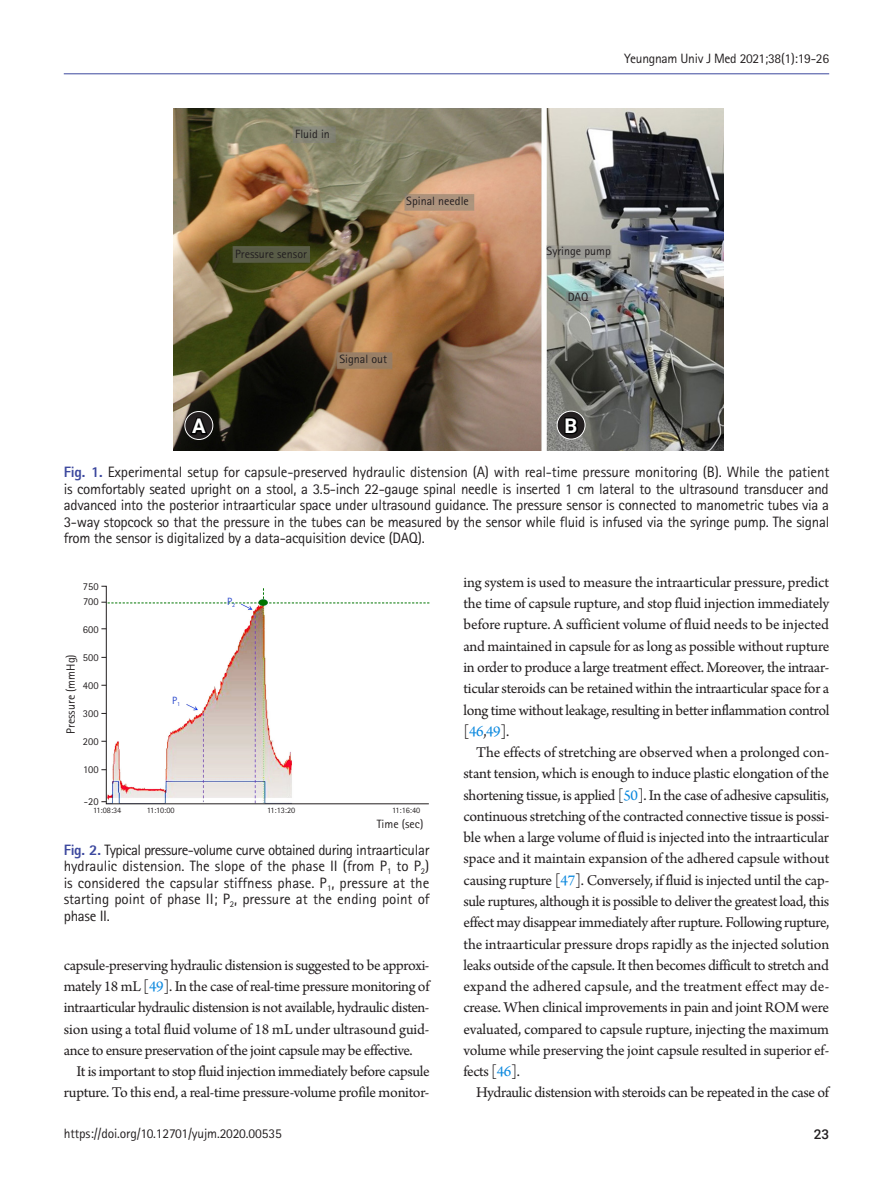
<style>
.page{position:relative;width:893px;height:1191px;background:#fff}
.page>*{position:absolute;margin:0;border:0;box-sizing:border-box;transform-origin:0 0}
.t1{font:700 20.25px "Roboto";color:#fff}
.body{font:15.75px/21.3px "Arno Pro";letter-spacing:-.025em;color:#231f20;text-align:justify}
.fig-caption{font:15px/16.5px "Rotis Sans Serif Std";letter-spacing:-.02em;color:#231f20;text-align:justify}
.t2{font:13.5px "Rotis Sans Serif Std";letter-spacing:-.02em;color:#231f20}
.t3{font:500 13.5px "Roboto";color:#231f20}
.t4{font:12px "Rotis Sans Serif Std";color:#231f20}
.t5{font:10.5px "Rotis Sans Serif Std";color:#231f20}
.t6{font:10.5px "Rotis Sans Serif Std";color:#2c4acc}
.t7{font:8.25px "Rotis Sans Serif Std";color:#231f20}
.s1{font-weight:800;color:#3c489e}
.s2{color:#0b88de}
</style>
<div class="page">
<img style="left:173px;top:108px;width:551px;height:343px">
<svg style="left:557px;top:411px;width:28px;height:28px"></svg>
<div style="left:557px;top:411px;width:29px;height:28px;border:1px solid #fff;border-radius:50%"></div>
<svg style="left:563px;top:415px;width:17px;height:21px"></svg>
<svg style="left:185px;top:411px;width:28px;height:28px"></svg>
<div style="left:184px;top:411px;width:29px;height:29px;border:1px solid #fff;border-radius:50%"></div>
<svg style="left:188px;top:416px;width:22px;height:21px"></svg>
<svg style="left:101px;top:585px;width:329px;height:219px"></svg>
<svg style="left:101px;top:588px;width:328px;height:15px"></svg>
<hr style="left:64px;top:73px;width:765px;height:1px;background:#3c489e">
<p class="t2" style="left:624px;top:51px;width:207px">Yeungnam Univ J Med 2021;38(1):19-26</p>
<p class="t4" style="left:295px;top:127px;width:36px">Fluid in</p>
<p class="t4" style="left:235px;top:247px;width:73px">Pressure sensor</p>
<p class="t4" style="left:406px;top:194px;width:64px">Spinal needle</p>
<p class="t4" style="left:339px;top:352px;width:49px">Signal out</p>
<p class="t4" style="left:547px;top:243px;width:66px">Syringe pump</p>
<p class="t4" style="left:568px;top:290px;width:22px">DAQ</p>
<p class="t1" style="left:192px;top:412px;width:15px">A</p>
<p class="t1" style="left:565px;top:411px;width:14px">B</p>
<p class="fig-caption" style="left:64px;top:464px;width:767px"><span class="s1">Fig. 1.</span> Experimental setup for capsule-preserved hydraulic distension (A) with real-time pressure monitoring (B). While the patient is comfortably seated upright on a stool, a 3.5-inch 22-gauge spinal needle is inserted 1 cm lateral to the ultrasound transducer and advanced into the posterior intraarticular space under ultrasound guidance. The pressure sensor is connected to manometric tubes via a 3-way stopcock so that the pressure in the tubes can be measured by the sensor while fluid is infused via the syringe pump. The signal from the sensor is digitalized by a data-acquisition device (DAQ).</p>
<p class="t5" style="left:83px;top:580px;width:17px">750</p>
<p class="t5" style="left:83px;top:595px;width:17px">700</p>
<p class="t5" style="left:83px;top:623px;width:17px">600</p>
<p class="t5" style="left:83px;top:651px;width:17px">500</p>
<p class="t5" style="left:83px;top:679px;width:17px">400</p>
<p class="t5" style="left:83px;top:707px;width:17px">300</p>
<p class="t5" style="left:83px;top:735px;width:17px">200</p>
<p class="t5" style="left:83px;top:763px;width:17px">100</p>
<p class="t4" style="left:64px;top:734px;width:81px;rotate:-90deg">Pressure (mmHg)</p>
<p class="t5" style="left:84px;top:795px;width:16px">-20</p>
<p class="t7" style="left:93px;top:805px;width:30px">11:08:34</p>
<p class="t6" style="left:172px;top:694px;width:10px">P<sub>1</sub></p>
<p class="t6" style="left:227px;top:595px;width:10px">P<sub>2</sub></p>
<p class="t7" style="left:147px;top:805px;width:29px">11:10:00</p>
<p class="t7" style="left:267px;top:805px;width:30px">11:13:20</p>
<p class="t7" style="left:392px;top:805px;width:30px">11:16:40</p>
<p class="t4" style="left:377px;top:817px;width:48px">Time (sec)</p>
<p class="fig-caption" style="left:64px;top:841px;width:367px"><span class="s1">Fig. 2.</span> Typical pressure-volume curve obtained during intraarticular hydraulic distension. The slope of the phase II (from P<sub>1</sub> to P<sub>2</sub>) is considered the capsular stiffness phase. P<sub>1</sub>, pressure at the starting point of phase II; P<sub>2</sub>, pressure at the ending point of phase II.</p>
<p class="body" style="left:64px;top:955px;width:367px">capsule-preserving hydraulic distension is suggested to be approxi&shy;mately 18 mL [<span class="s2">49</span>]. In the case of real-time pressure monitoring of intraarticular hydraulic distension is not available, hydraulic disten&shy;sion using a total fluid volume of 18 mL under ultrasound guid&shy;ance to ensure preservation of the joint capsule may be effective.</p>
<p class="body" style="left:64px;top:1061px;width:367px;text-align:right">It is important to stop fluid injection immediately before capsule rupture. To this end, a real-time pressure-volume profile monitor-</p>
<p class="body" style="left:463px;top:572px;width:367px">ing system is used to measure the intraarticular pressure, predict the time of capsule rupture, and stop fluid injection immediately before rupture. A sufficient volume of fluid needs to be injected and maintained in capsule for as long as possible without rupture in order to produce a large treatment effect. Moreover, the intraar&shy;ticular steroids can be retained within the intraarticular space for a long time without leakage, resulting in better inflammation control [<span class="s2">46</span>,<span class="s2">49</span>].</p>
<p class="body" style="left:463px;top:742px;width:367px;text-indent:13px">The effects of stretching are observed when a prolonged con&shy;stant tension, which is enough to induce plastic elongation of the shortening tissue, is applied [<span class="s2">50</span>]. In the case of adhesive capsulitis, continuous stretching of the contracted connective tissue is possi&shy;ble when a large volume of fluid is injected into the intraarticular space and it maintain expansion of the adhered capsule without causing rupture [<span class="s2">47</span>]. Conversely, if fluid is injected until the cap&shy;sule ruptures, although it is possible to deliver the greatest load, this effect may disappear immediately after rupture. Following rupture, the intraarticular pressure drops rapidly as the injected solution leaks outside of the capsule. It then becomes difficult to stretch and expand the adhered capsule, and the treatment effect may de&shy;crease. When clinical improvements in pain and joint ROM were evaluated, compared to capsule rupture, injecting the maximum volume while preserving the joint capsule resulted in superior ef&shy;fects [<span class="s2">46</span>].</p>
<p class="body" style="left:476px;top:1082px;width:354px">Hydraulic distension with steroids can be repeated in the case of</p>
<p class="t2" style="left:64px;top:1125px;width:219px">https://doi.org/10.12701/yujm.2020.00535</p>
<p class="t3" style="left:814px;top:1124px;width:17px">23</p>
</div>
